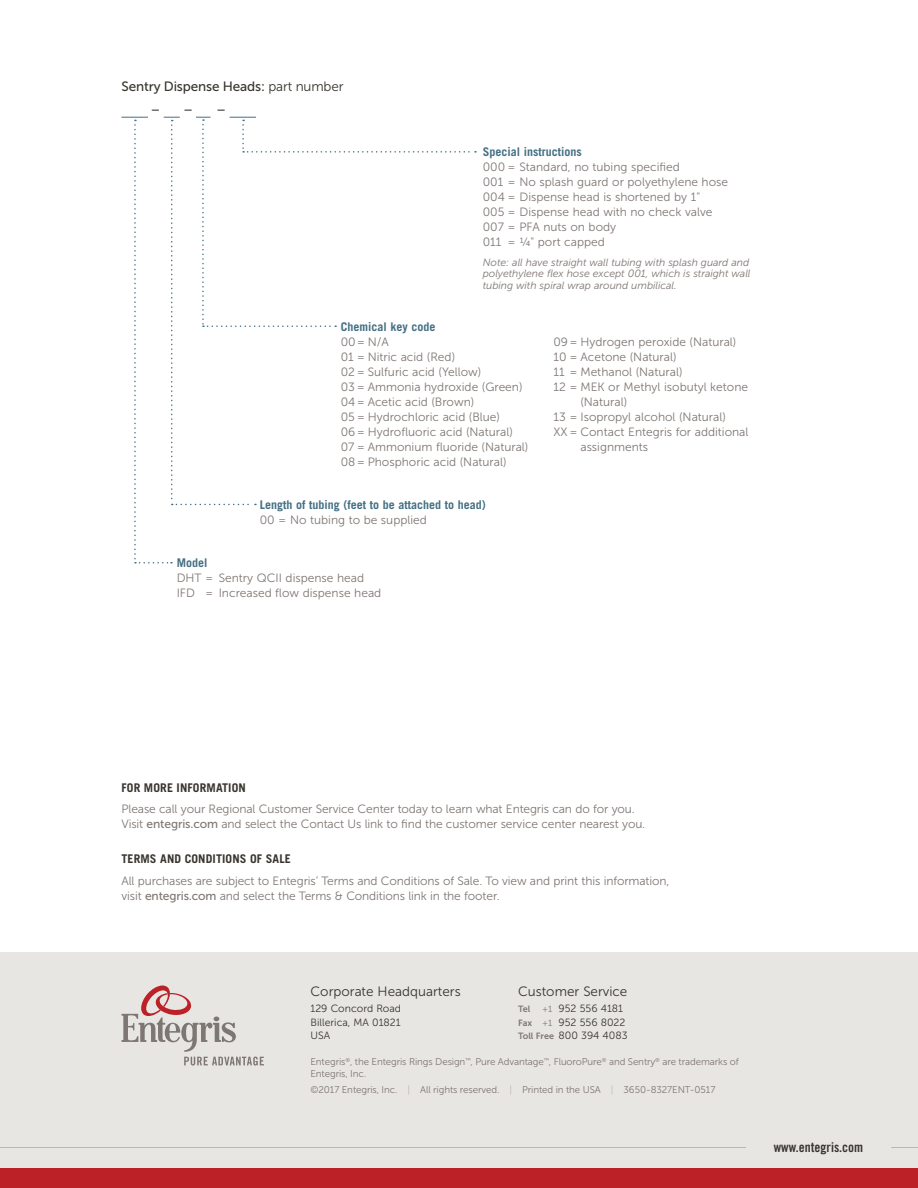
<style>
.page{position:relative;width:918px;height:1188px;background:#fff}
.page>*{position:absolute;margin:0;border:0;box-sizing:border-box;transform-origin:0 0}
.t1{font:13.5px "Museo Sans 300";color:#38352f}
.t2{font:13.5px "Museo Sans 500";letter-spacing:-.01em;color:#38352f}
.t3{font:13.5px "Trade Gothic LT Std Bd Cn 20";color:#38352f}
.t4{font:12px/15px "Museo Sans 300";color:#7e7672}
.t5{font:700 12px "Trade Gothic LT Std";color:#446f83}
.t6{font:700 12px "Trade Gothic LT Std";letter-spacing:.01em;color:#38352f}
.t7{font:italic 10.5px/11.7px "Museo Sans 300";letter-spacing:-.005em;color:#7e7672}
.t8{font:10.5px/13.5px "Museo Sans 300";color:#38352f;text-align:justify}
.t9{font:9.75px/12px "Museo Sans 300";letter-spacing:-.01em;color:#7e7672}
.t10{font:9px "Museo Sans 700";color:#7e7672}
.s1{font-family:"Museo Sans 300"}
.s2{font-family:"Museo Sans 500"}
.s3{font-size:9px;color:#7e7672}
.s4{font-family:"Museo Sans 700";font-size:9px;color:#7e7672}
.s5{color:#c0b5ae}
</style>
<div class="page">
<div style="left:0;top:952px;width:918px;height:216px;background:#e8e6e3"></div>
<div style="left:0;top:1168px;width:918px;height:20px;background:#bb2127"></div>
<svg style="left:122px;top:986px;width:142px;height:80px"></svg>
<svg style="left:891px;top:1147px;width:27px;height:1px"></svg>
<hr style="left:0;top:1147px;width:746px;height:1px;background:#c0b5ae">
<svg style="left:122px;top:117px;width:354px;height:447px"></svg>
<p class="t2" style="left:122px;top:79px;width:224px">Sentry Dispense Heads: <span class="s1">part number</span></p>
<p class="t2" style="left:151px;top:102px;width:44px">– –</p>
<p class="t2" style="left:216px;top:102px;width:11px">–</p>
<p class="t5" style="left:483px;top:144px;width:101px">Special instructions</p>
<p class="t4" style="left:483px;top:159px;width:247px">000 = Standard, no tubing specified<br>001 = No splash guard or polyethylene hose<br>004 = Dispense head is shortened by 1"<br>005 = Dispense head with no check valve<br>007 = PFA nuts on body<br>011 = 1/4" port capped</p>
<p class="t7" style="left:483px;top:256px;width:269px">Note: all have straight wall tubing with splash guard and polyethylene flex hose except 001, which is straight wall tubing with spiral wrap around umbilical.</p>
<p class="t5" style="left:341px;top:319px;width:96px">Chemical key code</p>
<p class="t4" style="left:341px;top:334px;width:189px">00= N/A<br>01 = Nitric acid (Red)<br>02 = Sulfuric acid (Yellow)<br>03 = Ammonia hydroxide (Green)<br>04= Acetic acid (Brown)<br>05 = Hydrochloric acid (Blue)<br>06= Hydrofluoric acid (Natural)<br>07 = Ammonium fluoride (Natural)<br>08= Phosphoric acid (Natural)</p>
<p class="t4" style="left:553px;top:334px;width:184px">09= Hydrogen peroxide (Natural)</p>
<p class="t4" style="left:553px;top:349px;width:125px">10 = Acetone (Natural)</p>
<p class="t4" style="left:553px;top:364px;width:131px">11 = Methanol (Natural)</p>
<p class="t4" style="left:553px;top:379px;width:196px">12 = MEK or Methyl isobutyl ketone</p>
<p class="t4" style="left:580px;top:394px;width:48px">(Natural)</p>
<p class="t4" style="left:553px;top:409px;width:174px">13 = Isopropyl alcohol (Natural)</p>
<p class="t4" style="left:553px;top:424px;width:197px">XX = Contact Entegris for additional</p>
<p class="t4" style="left:580px;top:439px;width:69px">assignments</p>
<p class="t5" style="left:260px;top:497px;width:228px">Length of tubing (feet to be attached to head)</p>
<p class="t4" style="left:260px;top:512px;width:169px">00 = No tubing to be supplied</p>
<p class="t5" style="left:177px;top:555px;width:32px">Model</p>
<p class="t4" style="left:177px;top:570px;width:206px">DHT = Sentry QCII dispense head<br>IFD = Increased flow dispense head</p>
<p class="t6" style="left:122px;top:780px;width:126px">FOR MORE INFORMATION</p>
<p class="t4" style="left:122px;top:802px;width:525px">Please call your Regional Customer Service Center today to learn what Entegris can do for you.<br>Visit <span class="s2">entegris.com</span> and select the Contact Us link to find the customer service center nearest you.</p>
<p class="t6" style="left:122px;top:851px;width:171px">TERMS AND CONDITIONS OF SALE</p>
<p class="t4" style="left:122px;top:873px;width:549px">All purchases are subject to Entegris’ Terms and Conditions of Sale. To view and print this information, visit <span class="s2">entegris.com</span> and select the Terms &amp; Conditions link in the footer.</p>
<p class="t1" style="left:310px;top:984px;width:152px">Corporate Headquarters</p>
<p class="t1" style="left:518px;top:984px;width:111px">Customer Service</p>
<p class="t8" style="left:310px;top:1002px;width:92px">129 Concord Road Billerica, MA 01821<br>USA</p>
<p class="t10" style="left:518px;top:1004px;width:14px">Tel</p>
<p class="t8" style="left:518px;top:1002px;width:111px;text-align:left;text-indent:24px"><span class="s3">+1</span> 952 556 4181<br><span class="s4">Fax</span> <span class="s3">+1</span> 952 556 8022<br><span class="s4">Toll Free</span> 800 394 4083</p>
<p class="t9" style="left:310px;top:1056px;width:430px">Entegris<sup>®</sup>, the Entegris Rings Design<sup>™</sup>, Pure Advantage<sup>™</sup>, FluoroPure<sup>®</sup> and Sentry<sup>®</sup> are trademarks of<br>Entegris, Inc.</p>
<p class="t9" style="left:311px;top:1083px;width:407px">©2017 Entegris, Inc. <span class="s5">|</span> All rights reserved. <span class="s5">|</span> Printed in the USA <span class="s5">|</span> 3650-8327ENT-0517</p>
<p class="t3" style="left:774px;top:1139px;width:91px">www.entegris.com</p>
</div>
